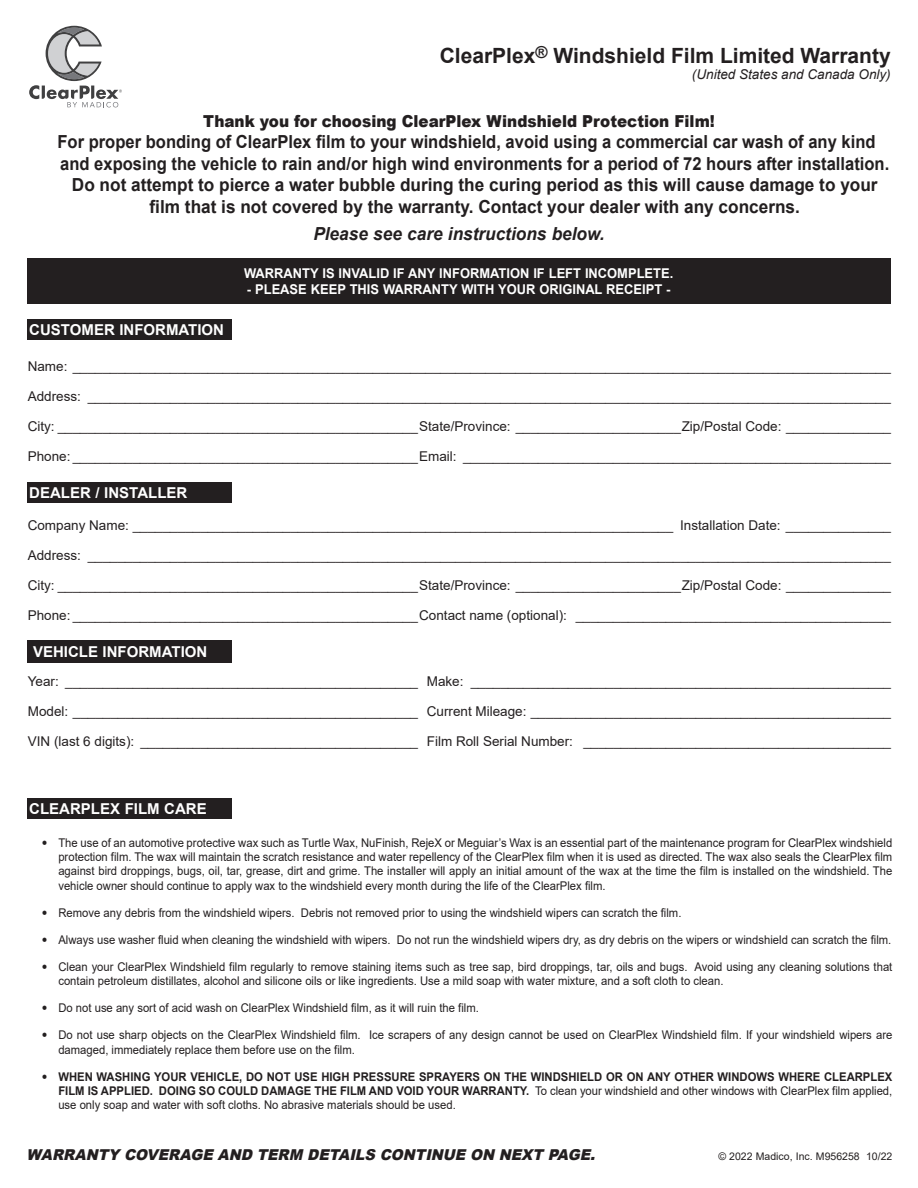
<style>
.page{position:relative;width:918px;height:1188px;background:#fff}
.page>*{position:absolute;margin:0;border:0;box-sizing:border-box;transform-origin:0 0}
.t1{font:700 21px "Arial";color:#231f20}
.t2{font:700 18px "Arial";color:#231f20;scale:.92 1}
.t3{font:700 18px "Arial";color:#231f20;scale:.96 1}
.t4{font:italic 700 18px "Arial";color:#231f20;scale:.96 1}
.t5{font:900 16.5px "Arial";color:#231f20;scale:.92 1}
.t6{font:700 15px "Arial";color:#fff}
.t7{font:italic 900 15px "Arial";color:#231f20;scale:.96 1}
.t8{font:13.5px "Arial";color:#231f20}
.t9{font:700 13.5px "Arial";color:#fff;scale:.96 1}
.t10{font:italic 13.5px "Arial";color:#231f20}
.t11{font:12px/14.4px "Arial";color:#231f20;scale:.94 1}
.t12{font:700 12px/14.4px "Arial";color:#231f20;text-align:justify;scale:.94 1}
.t13{font:10.5px "Arial";color:#231f20}
.s1{font-family:"Avenir";font-weight:300}
.s2{font-weight:400}
</style>
<div class="page">
<svg style="left:29px;top:26px;width:93px;height:81px"></svg>
<div style="left:27px;top:258px;width:863px;height:46px;background:#231f20"></div>
<div style="left:28px;top:482px;width:204px;height:21px;background:#231f20"></div>
<div style="left:28px;top:319px;width:204px;height:21px;background:#231f20"></div>
<div style="left:27px;top:640px;width:204px;height:23px;background:#231f20"></div>
<div style="left:28px;top:798px;width:204px;height:21px;background:#231f20"></div>
<p class="t1" style="left:440px;top:41px;width:453px">ClearPlex<sup>®</sup> Windshield Film Limited Warranty</p>
<p class="t10" style="left:692px;top:66px;width:200px">(United States and Canada Only)</p>
<p class="t5" style="left:203px;top:109px;width:558px">Thank you for choosing ClearPlex Windshield Protection Film!</p>
<p class="t2" style="left:57px;top:129px;width:891px">For proper bonding of ClearPlex film to your windshield, avoid using a commercial car wash of any kind</p>
<p class="t2" style="left:60px;top:151px;width:903px">and exposing the vehicle to rain and/or high wind environments for a period of 72 hours after installation.</p>
<p class="t3" style="left:72px;top:172px;width:841px">Do not attempt to pierce a water bubble during the curing period as this will cause damage to your</p>
<p class="t3" style="left:150px;top:194px;width:679px">film that is not covered by the warranty. Contact your dealer with any concerns.</p>
<p class="t4" style="left:313px;top:222px;width:305px">Please see care instructions below.</p>
<p class="t9" style="left:244px;top:263px;width:449px">WARRANTY IS INVALID IF ANY INFORMATION IF LEFT INCOMPLETE.</p>
<p class="t9" style="left:247px;top:280px;width:443px">- PLEASE KEEP THIS WARRANTY WITH YOUR ORIGINAL RECEIPT -</p>
<p class="t6" style="left:29px;top:319px;width:196px">CUSTOMER INFORMATION</p>
<p class="t8" style="left:28px;top:357px;width:865px">Name: _____________________________________________________________________________________________________________</p>
<p class="t8" style="left:28px;top:387px;width:865px">Address: ___________________________________________________________________________________________________________</p>
<p class="t8" style="left:28px;top:417px;width:865px">City: ________________________________________________State/Province: ______________________Zip/Postal Code: ______________</p>
<p class="t8" style="left:28px;top:447px;width:865px">Phone: ______________________________________________Email: _________________________________________________________</p>
<p class="t6" style="left:29px;top:482px;width:160px">DEALER / INSTALLER</p>
<p class="t8" style="left:28px;top:516px;width:865px">Company Name: ________________________________________________________________________ Installation Date: ______________</p>
<p class="t8" style="left:28px;top:546px;width:865px">Address: ___________________________________________________________________________________________________________</p>
<p class="t8" style="left:28px;top:576px;width:865px">City: ________________________________________________State/Province: ______________________Zip/Postal Code: ______________</p>
<p class="t8" style="left:28px;top:606px;width:865px">Phone: ______________________________________________Contact name (optional): __________________________________________</p>
<p class="t6" style="left:33px;top:641px;width:176px">VEHICLE INFORMATION</p>
<p class="t8" style="left:28px;top:672px;width:865px">Year: _______________________________________________ Make: ________________________________________________________</p>
<p class="t8" style="left:28px;top:702px;width:865px">Model: ______________________________________________ Current Mileage: ________________________________________________</p>
<p class="t8" style="left:28px;top:732px;width:865px">VIN (last 6 digits): _____________________________________ Film Roll Serial Number: _________________________________________</p>
<p class="t6" style="left:29px;top:798px;width:179px">CLEARPLEX FILM CARE</p>
<p class="t11" style="left:58px;top:835px;width:889px;text-align:justify;text-indent:-16px"><span class="s1">•</span> The use of an automotive protective wax such as Turtle Wax, NuFinish, RejeX or Meguiar’s Wax is an essential part of the maintenance program for ClearPlex windshield protection film. The wax will maintain the scratch resistance and water repellency of the ClearPlex film when it is used as directed. The wax also seals the ClearPlex film against bird droppings, bugs, oil, tar, grease, dirt and grime. The installer will apply an initial amount of the wax at the time the film is installed on the windshield. The vehicle owner should continue to apply wax to the windshield every month during the life of the ClearPlex film.</p>
<p class="t11" style="left:42px;top:905px;width:682px"><span class="s1">•</span> Remove any debris from the windshield wipers. Debris not removed prior to using the windshield wipers can scratch the film.</p>
<p class="t11" style="left:42px;top:932px;width:905px"><span class="s1">•</span> Always use washer fluid when cleaning the windshield with wipers. Do not run the windshield wipers dry, as dry debris on the wipers or windshield can scratch the film.</p>
<p class="t11" style="left:58px;top:959px;width:889px;text-indent:-16px"><span class="s1">•</span> Clean your ClearPlex Windshield film regularly to remove staining items such as tree sap, bird droppings, tar, oils and bugs. Avoid using any cleaning solutions that contain petroleum distillates, alcohol and silicone oils or like ingredients. Use a mild soap with water mixture, and a soft cloth to clean.</p>
<p class="t11" style="left:42px;top:1001px;width:467px"><span class="s1">•</span> Do not use any sort of acid wash on ClearPlex Windshield film, as it will ruin the film.</p>
<p class="t11" style="left:58px;top:1028px;width:889px;text-indent:-16px"><span class="s1">•</span> Do not use sharp objects on the ClearPlex Windshield film. Ice scrapers of any design cannot be used on ClearPlex Windshield film. If your windshield wipers are damaged, immediately replace them before use on the film.</p>
<p class="t12" style="left:58px;top:1069px;width:889px;text-indent:-17px"><span class="s1">•</span> WHEN WASHING YOUR VEHICLE, DO NOT USE HIGH PRESSURE SPRAYERS ON THE WINDSHIELD OR ON ANY OTHER WINDOWS WHERE CLEARPLEX FILM IS APPLIED. DOING SO COULD DAMAGE THE FILM AND VOID YOUR WARRANTY. <span class="s2">To clean your windshield and other windows with ClearPlex film applied, use only soap and water with soft cloths. No abrasive materials should be used.</span></p>
<p class="t7" style="left:26px;top:1144px;width:598px">WARRANTY COVERAGE AND TERM DETAILS CONTINUE ON NEXT PAGE.</p>
<p class="t13" style="left:718px;top:1149px;width:176px">© 2022 Madico, Inc. M956258 10/22</p>
</div>
